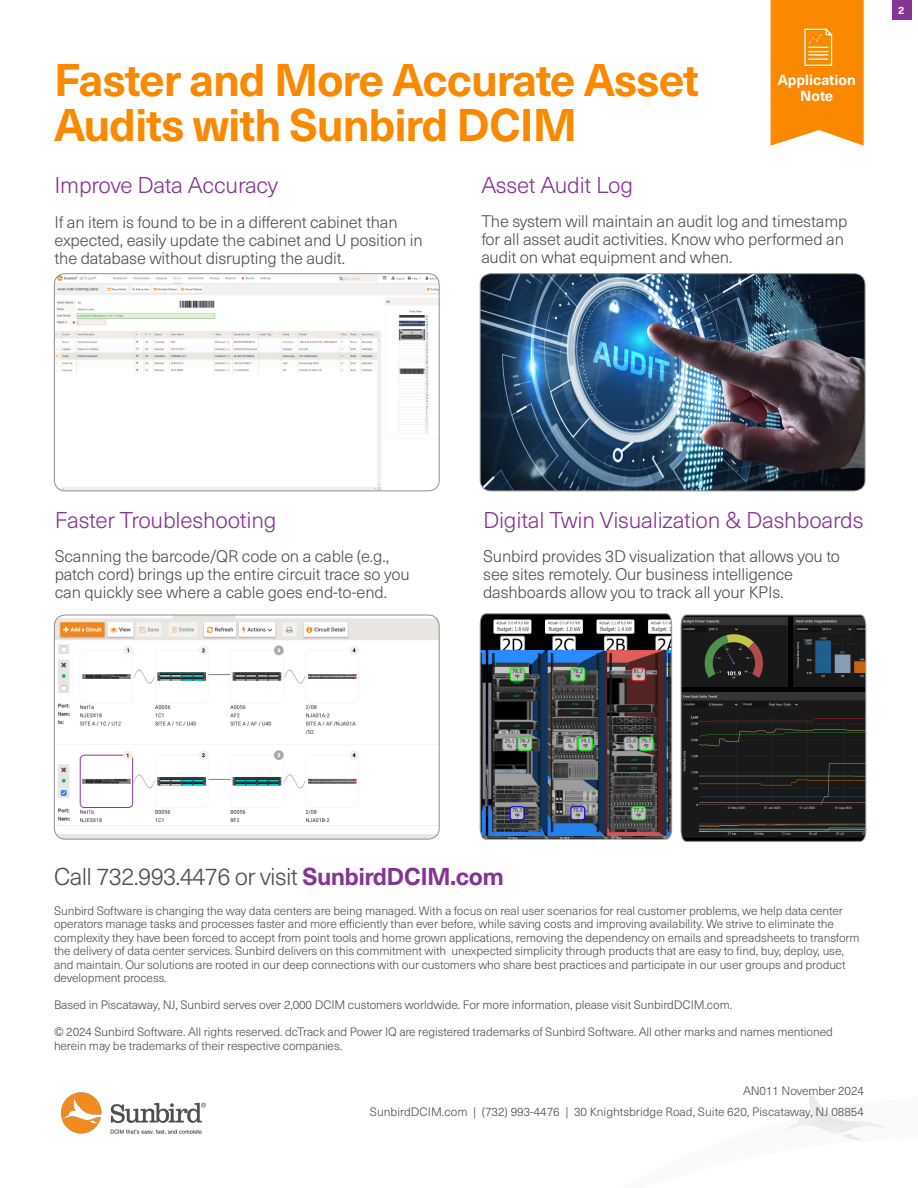
<style>
.page{position:relative;width:918px;height:1188px;background:#fff}
.page>*{position:absolute;margin:0;border:0;box-sizing:border-box;transform-origin:0 0}
.t1{font:700 45px "Neue Haas Unica W1 G";letter-spacing:-.025em;color:#fa8900}
.t2{font:300 24px "Neue Haas Unica W1 G";letter-spacing:-.025em;color:#4d4f54}
.t3{font:300 22.5px "Neue Haas Unica W1 G";letter-spacing:-.01em;color:#863494}
.t4{font:300 16.5px/18px "Neue Haas Unica W1 G";letter-spacing:-.01em;color:#4d4f54}
.t5{font:700 14.55px "Neue Haas Unica W1 G";color:#fff}
.t6{font:300 12px/13.5px "Neue Haas Unica W1 G";letter-spacing:-.01em;color:#4d4f54}
.t7{font:700 10.5px "Neue Haas Unica W1 G";color:#fff}
.s1{font-weight:700;color:#863494}
</style>
<div class="page">
<svg style="left:786px;top:1090px;width:102px;height:50px"></svg>
<div style="left:892px;top:0;width:19px;height:19px;background:#863494"></div>
<svg style="left:771px;top:0;width:93px;height:146px;background:#fa9214"></svg>
<hr style="left:808px;top:54px;width:20px;height:2px;background:#fff">
<hr style="left:808px;top:58px;width:20px;height:2px;background:#fff">
<img style="left:61px;top:1092px;width:145px;height:42px">
<svg style="left:479px;top:613px;width:193px;height:227px;background:#4e535c"></svg>
<svg style="left:680px;top:614px;width:187px;height:228px;background:#272726"></svg>
<img style="left:480px;top:274px;width:385px;height:217px">
<div style="left:480px;top:273px;width:385px;height:218px;border:1px solid #8f8f91;border-radius:11px"></div>
<img style="left:54px;top:275px;width:384px;height:216px">
<div style="left:54px;top:273px;width:386px;height:218px;border:1px solid #8f8f91;border-radius:11px"></div>
<img style="left:54px;top:615px;width:384px;height:223px">
<div style="left:54px;top:615px;width:386px;height:225px;border:1px solid #8f8f91;border-radius:11px"></div>
<h1 class="t1" style="left:54px;top:46px;width:647px">Faster and More Accurate Asset</h1>
<h1 class="t1" style="left:54px;top:91px;width:524px">Audits with Sunbird DCIM</h1>
<p class="t5" style="left:778px;top:69px;width:79px">Application</p>
<p class="t5" style="left:800px;top:84px;width:35px">Note</p>
<p class="t3" style="left:54px;top:168px;width:225px">Improve Data Accuracy</p>
<p class="t4" style="left:54px;top:212px;width:370px">If an item is found to be in a different cabinet than expected, easily update the cabinet and U position in the database without disrupting the audit.</p>
<p class="t3" style="left:481px;top:168px;width:153px">Asset Audit Log</p>
<p class="t4" style="left:481px;top:212px;width:368px">The system will maintain an audit log and timestamp for all asset audit activities. Know who performed an audit on what equipment and when.</p>
<p class="t7" style="left:898px;top:2px;width:8px">2</p>
<p class="t3" style="left:55px;top:503px;width:223px">Faster Troubleshooting</p>
<p class="t4" style="left:55px;top:546px;width:356px">Scanning the barcode/QR code on a cable (e.g., patch cord) brings up the entire circuit trace so you can quickly see where a cable goes end-to-end.</p>
<p class="t3" style="left:483px;top:503px;width:382px">Digital Twin Visualization &amp; Dashboards</p>
<p class="t4" style="left:483px;top:546px;width:358px">Sunbird provides 3D visualization that allows you to see sites remotely. Our business intelligence dashboards allow you to track all your KPIs.</p>
<p class="t2" style="left:54px;top:859px;width:451px">Call 732.993.4476 or visit <span class="s1">SunbirdDCIM.com</span></p>
<p class="t6" style="left:54px;top:903px;width:807px">Sunbird Software is changing the way data centers are being managed. With a focus on real user scenarios for real customer problems, we help data center operators manage tasks and processes faster and more efficiently than ever before, while saving costs and improving availability. We strive to eliminate the complexity they have been forced to accept from point tools and home grown applications, removing the dependency on emails and spreadsheets to transform the delivery of data center services. Sunbird delivers on this commitment with unexpected simplicity through products that are easy to find, buy, deploy, use, and maintain. Our solutions are rooted in our deep connections with our customers who share best practices and participate in our user groups and product development process.</p>
<p class="t6" style="left:54px;top:998px;width:680px">Based in Piscataway, NJ, Sunbird serves over 2,000 DCIM customers worldwide. For more information, please visit SunbirdDCIM.com.</p>
<p class="t6" style="left:54px;top:1025px;width:780px">© 2024 Sunbird Software. All rights reserved. dcTrack and Power IQ are registered trademarks of Sunbird Software. All other marks and names mentioned herein may be trademarks of their respective companies.</p>
<p class="t6" style="left:743px;top:1083px;width:122px">AN011 November 2024</p>
<p class="t6" style="left:370px;top:1105px;width:496px">SunbirdDCIM.com | (732) 993-4476 | 30 Knightsbridge Road, Suite 620, Piscataway, NJ 08854</p>
</div>
